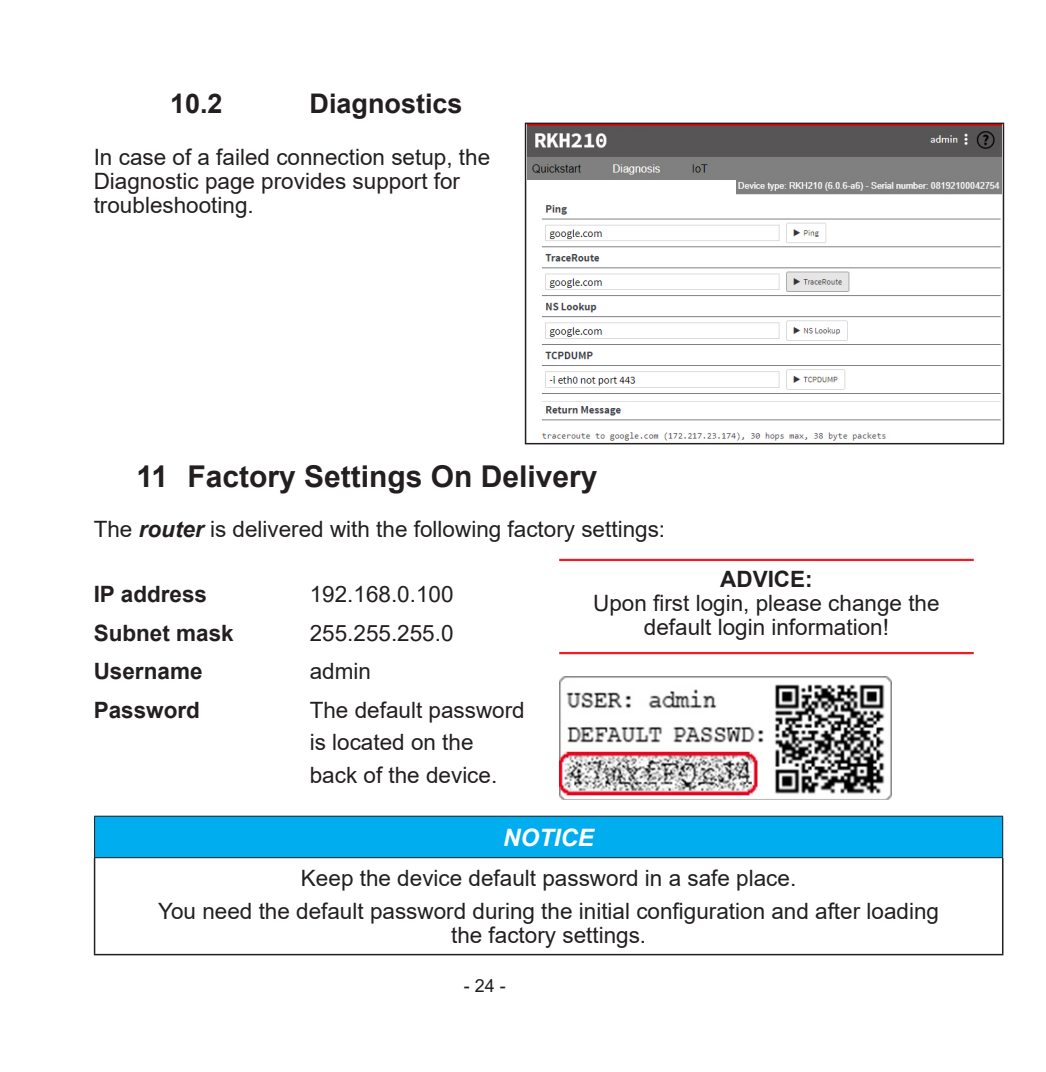
<style>
.page{position:relative;width:1046px;height:1072px;background:#fff}
.page>*{position:absolute;margin:0;border:0;box-sizing:border-box;transform-origin:0 0}
.t1{font:700 30px "Arial";color:#231f20}
.t2{font:700 27px "Arial";color:#231f20}
.t3{font:italic 700 24px "Arial";color:#fff}
.t4{font:22.5px/24px "Arial";color:#231f20}
.t5{font:700 22.5px "Arial";color:#231f20}
.t6{font:18px "Arial";color:#231f20}
.s1{font-weight:700;font-style:italic}
</style>
<div class="page">
<img style="left:528px;top:126px;width:473px;height:315px">
<div style="left:525px;top:123px;width:479px;height:321px;border:2px solid #231f20"></div>
<hr style="left:559px;top:559px;width:415px;height:2px;background:#ee1d23">
<hr style="left:559px;top:652px;width:415px;height:2px;background:#ee1d23">
<img style="left:559px;top:676px;width:332px;height:124px">
<div style="left:95px;top:816px;width:908px;height:41px;background:#00aeef"></div>
<hr style="left:94px;top:858px;width:1px;height:95px;background:#231f20">
<hr style="left:1002px;top:858px;width:1px;height:95px;background:#231f20">
<hr style="left:94px;top:953px;width:909px;height:2px;background:#231f20">
<hr style="left:94px;top:815px;width:909px;height:1px;background:#231f20">
<hr style="left:94px;top:816px;width:1px;height:41px;background:#231f20">
<hr style="left:1002px;top:816px;width:1px;height:41px;background:#231f20">
<hr style="left:94px;top:857px;width:909px;height:1px;background:#231f20">
<p class="t2" style="left:170px;top:85px;width:54px">10.2</p>
<p class="t2" style="left:310px;top:85px;width:155px">Diagnostics</p>
<p class="t4" style="left:94px;top:145px;width:398px">In case of a failed connection setup, the<br>Diagnostic page provides support for troubleshooting.</p>
<h1 class="t1" style="left:136px;top:455px;width:463px">11 Factory Settings On Delivery</h1>
<p class="t4" style="left:94px;top:517px;width:573px">The <span class="s1">router</span> is delivered with the following factory settings:</p>
<p class="t5" style="left:94px;top:578px;width:115px">IP address</p>
<p class="t4" style="left:310px;top:582px;width:145px">192. 168.0. 100</p>
<p class="t5" style="left:94px;top:617px;width:142px">Subnet mask</p>
<p class="t4" style="left:310px;top:620px;width:145px">255.255.255.0</p>
<p class="t5" style="left:94px;top:655px;width:110px">Username</p>
<p class="t4" style="left:310px;top:659px;width:63px">admin</p>
<p class="t5" style="left:94px;top:694px;width:108px">Password</p>
<p class="t4" style="left:310px;top:693px;width:217px;line-height:32.4px">The default password is located on the back of the device.</p>
<p class="t5" style="left:720px;top:563px;width:94px">ADVICE:</p>
<p class="t4" style="left:593px;top:591px;width:348px;text-align:center">Upon first login, please change the default login information!</p>
<p class="t3" style="left:503px;top:821px;width:92px">NOTICE</p>
<p class="t4" style="left:158px;top:861px;width:782px;line-height:32.4px;text-align:center">Keep the device default password in a safe place.<br>You need the default password during the initial configuration and after loading</p>
<p class="t4" style="left:451px;top:922px;width:197px">the factory settings.</p>
<p class="t6" style="left:464px;top:972px;width:44px">- 24 -</p>
</div>
